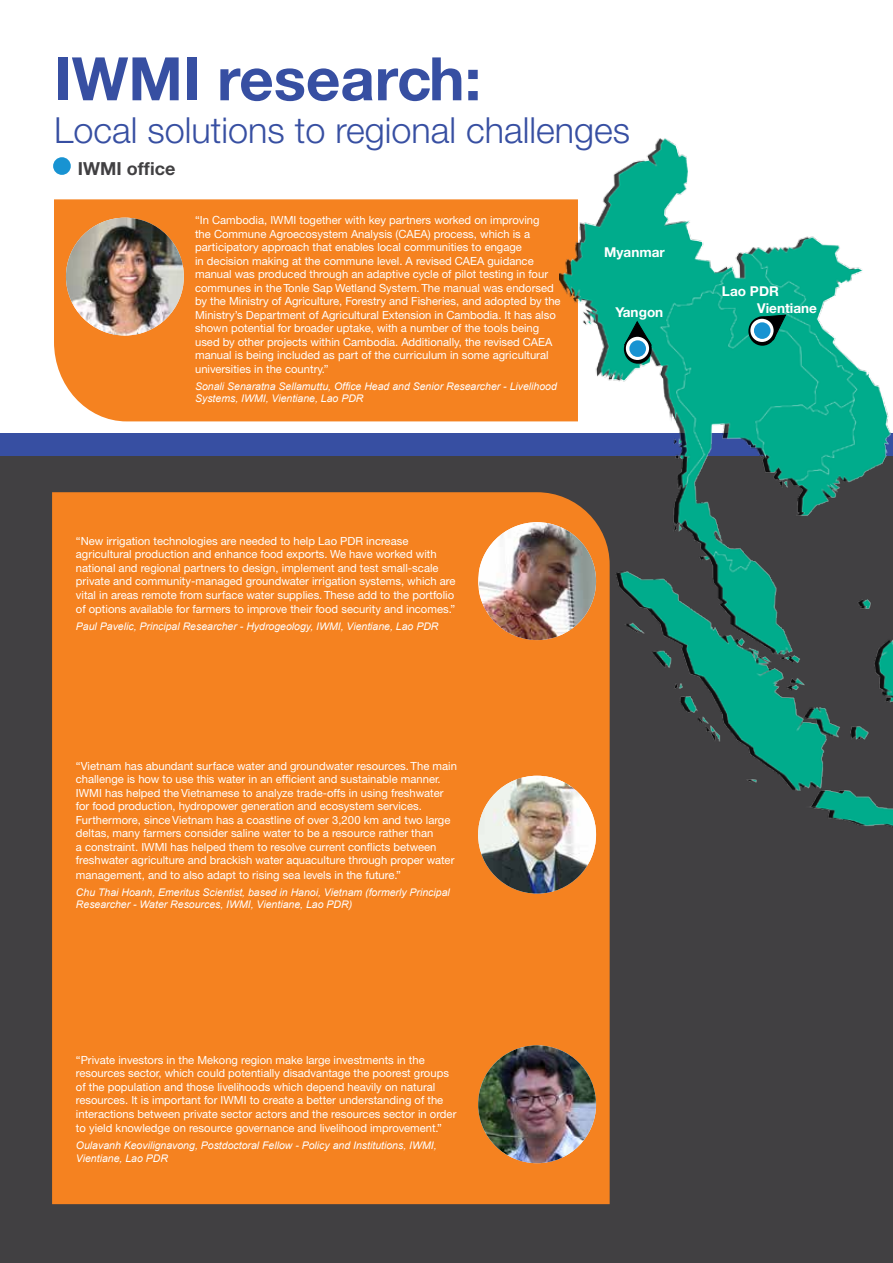
<style>
.page{position:relative;width:893px;height:1263px;background:#fff}
.page>*{position:absolute;margin:0;border:0;box-sizing:border-box;transform-origin:0 0}
.t1{font:700 60px "Helvetica Neue CE";color:#374fa2}
.t2{font:300 36px "Helvetica Neue CE";color:#374fa2}
.t3{font:700 18px "Helvetica Neue CE";color:#414042}
.t4{font:700 13.65px "Helvetica Neue CE";color:#fff}
.t5{font:11.25px/13.6px "Helvetica Neue CE";color:#fff}
.t6{font:italic 10.5px/12.6px "Arial";color:#fff}
</style>
<div class="page">
<div style="left:54px;top:199px;width:506px;height:222px;background:#f58220"></div>
<img style="left:66px;top:218px;width:118px;height:117px;border-radius:59px">
<div style="left:0;top:434px;width:893px;height:35px;background:#374fa2"></div>
<div style="left:0;top:457px;width:893px;height:806px;background:#414042"></div>
<div style="left:52px;top:492px;width:558px;height:712px;background:#f58220"></div>
<img style="left:479px;top:522px;width:81px;height:118px">
<img style="left:478px;top:776px;width:118px;height:117px;border-radius:59px">
<img style="left:478px;top:1045px;width:118px;height:118px;border-radius:59px">
<div style="left:53px;top:157px;width:18px;height:18px;background:#1893d2;border-radius:50%"></div>
<img style="left:560px;top:138px;width:333px;height:761px">
<svg style="left:758px;top:314px;width:29px;height:26px"></svg>
<svg style="left:748px;top:316px;width:28px;height:30px"></svg>
<svg style="left:750px;top:319px;width:24px;height:23px"></svg>
<div style="left:754px;top:322px;width:16px;height:17px;background:#1893d2;border-radius:50%"></div>
<svg style="left:624px;top:320px;width:28px;height:25px"></svg>
<svg style="left:624px;top:334px;width:28px;height:30px"></svg>
<svg style="left:626px;top:337px;width:23px;height:23px"></svg>
<div style="left:629px;top:340px;width:17px;height:17px;background:#1893d2;border-radius:50%"></div>
<h1 class="t1" style="left:54px;top:42px;width:429px">IWMI research:</h1>
<h2 class="t2" style="left:54px;top:108px;width:578px">Local solutions to regional challenges</h2>
<h3 class="t3" style="left:78px;top:157px;width:99px">IWMI office</h3>
<p class="t5" style="left:195px;top:214px;width:367px">“In Cambodia, IWMI together with key partners worked on improving<br>the Commune Agroecosystem Analysis (CAEA) process, which is a participatory approach that enables local communities to engage<br>in decision making at the commune level. A revised CAEA guidance manual was produced through an adaptive cycle of pilot testing in four communes in the Tonle Sap Wetland System. The manual was endorsed by the Ministry of Agriculture, Forestry and Fisheries, and adopted by the Ministry’s Department of Agricultural Extension in Cambodia. It has also shown potential for broader uptake, with a number of the tools being used by other projects within Cambodia. Additionally, the revised CAEA manual is being included as part of the curriculum in some agricultural universities in the country.”</p>
<p class="t6" style="left:195px;top:380px;width:363px">Sonali Senaratna Sellamuttu, Office Head and Senior Researcher - Livelihood<br>Systems, IWMI, Vientiane, Lao PDR</p>
<p class="t4" style="left:604px;top:243px;width:62px">Myanmar</p>
<p class="t4" style="left:616px;top:303px;width:49px">Yangon</p>
<p class="t5" style="left:76px;top:534px;width:381px">“New irrigation technologies are needed to help Lao PDR increase agricultural production and enhance food exports. We have worked with national and regional partners to design, implement and test small-scale private and community-managed groundwater irrigation systems, which are vital in areas remote from surface water supplies. These add to the portfolio of options available for farmers to improve their food security and incomes.”</p>
<p class="t6" style="left:76px;top:620px;width:364px">Paul Pavelic, Principal Researcher - Hydrogeology, IWMI, Vientiane, Lao PDR</p>
<p class="t5" style="left:76px;top:759px;width:382px">“Vietnam has abundant surface water and groundwater resources. The main challenge is how to use this water in an efficient and sustainable manner.<br>IWMI has helped the Vietnamese to analyze trade-offs in using freshwater for food production, hydropower generation and ecosystem services.<br>Furthermore, since Vietnam has a coastline of over 3,200 km and two large deltas, many farmers consider saline water to be a resource rather than<br>a constraint. IWMI has helped them to resolve current conflicts between freshwater agriculture and brackish water aquaculture through proper water management, and to also adapt to rising sea levels in the future.”</p>
<p class="t6" style="left:76px;top:886px;width:375px">Chu Thai Hoanh, Emeritus Scientist, based in Hanoi, Vietnam (formerly Principal<br>Researcher - Water Resources, IWMI, Vientiane, Lao PDR)</p>
<p class="t4" style="left:722px;top:283px;width:59px">Lao PDR</p>
<p class="t4" style="left:757px;top:299px;width:61px">Vientiane</p>
<p class="t5" style="left:76px;top:1053px;width:382px">“Private investors in the Mekong region make large investments in the resources sector, which could potentially disadvantage the poorest groups of the population and those livelihoods which depend heavily on natural resources. It is important for IWMI to create a better understanding of the interactions between private sector actors and the resources sector in order to yield knowledge on resource governance and livelihood improvement.”</p>
<p class="t6" style="left:76px;top:1139px;width:362px">Oulavanh Keovilignavong, Postdoctoral Fellow - Policy and Institutions, IWMI,<br>Vientiane, Lao PDR</p>
</div>
